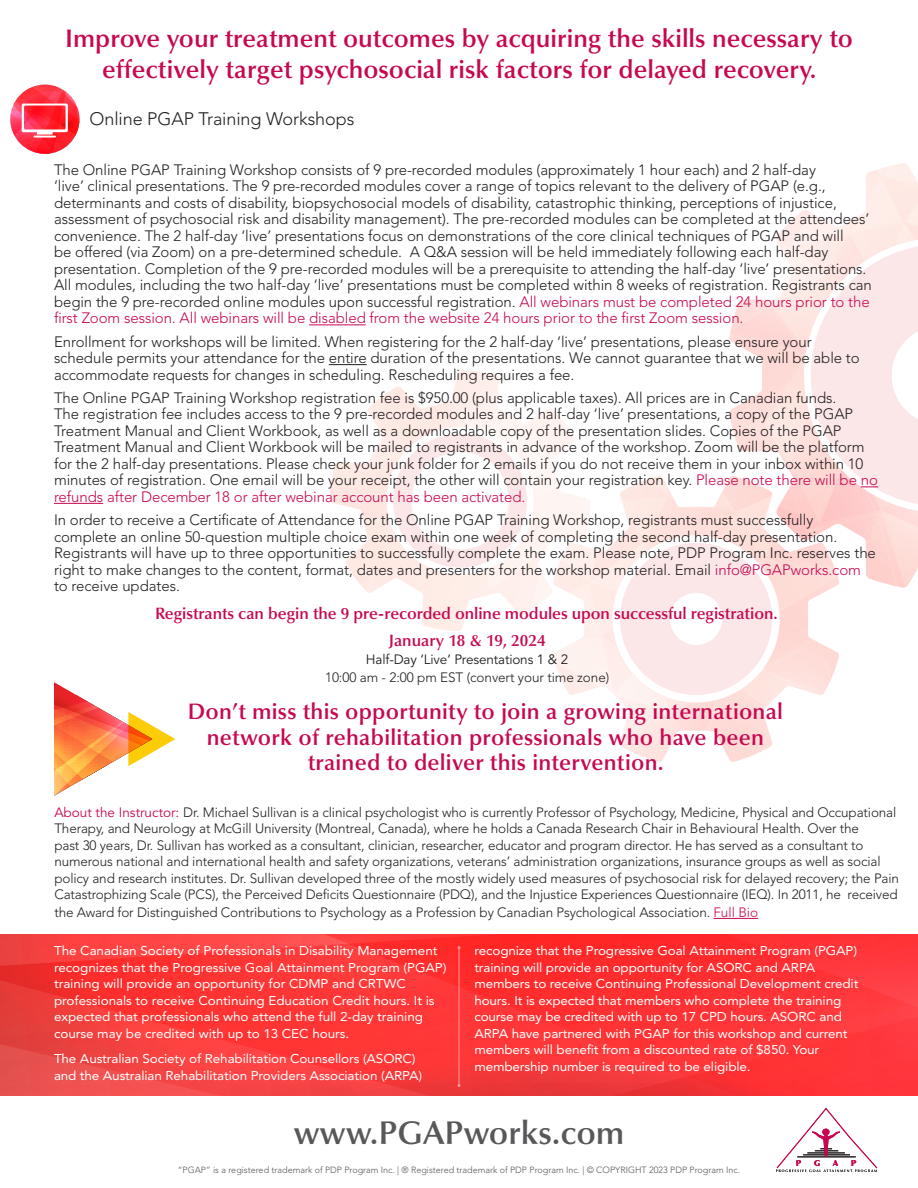
<style>
.page{position:relative;width:918px;height:1188px;background:#fff}
.page>*{position:absolute;margin:0;border:0;box-sizing:border-box;transform-origin:0 0}
.t1{font:600 33px "Optima";color:#57585a}
.t2{font:600 25.5px/30.6px "Optima";color:#c70851;text-align:center}
.t3{font:600 22.5px/25.5px "Optima";letter-spacing:.01em;color:#c70851;text-align:center}
.t4{font:300 18px "Avenir";letter-spacing:-.005em;color:#231f20}
.t5{font:600 16.5px "Optima";letter-spacing:-.005em;color:#c70851}
.t6{font:300 15px/16.5px "Avenir";letter-spacing:-.005em;color:#231f20}
.t7{font:300 13.5px/16.5px "Avenir";letter-spacing:-.01em;color:#231f20}
.t8{font:13.5px "Avenir";letter-spacing:-.01em;color:#231f20}
.t9{font:12.75px/16.5px "Avenir";letter-spacing:-.01em;color:#fff;scale:1.06 1}
.t10{font:300 9px "Avenir";color:#57585a}
.s1{color:#c70851}
.s2{font-weight:400;color:#c70851}
</style>
<div class="page">
<svg style="left:0;top:934px;width:326px;height:31px;background:#fc403f"></svg>
<svg style="left:326px;top:934px;width:592px;height:162px;background:#fe3235"></svg>
<svg style="left:0;top:965px;width:628px;height:131px;background:#f93939"></svg>
<hr style="left:459px;top:948px;width:1px;height:138px;background:#fff">
<svg style="left:54px;top:682px;width:121px;height:114px"></svg>
<svg style="left:10px;top:85px;width:69px;height:69px"></svg>
<svg style="left:776px;top:1108px;width:102px;height:64px"></svg>
<hr style="left:713px;top:918px;width:45px;height:1px;background:#c70851">
<hr style="left:309px;top:324px;width:57px;height:1px;background:#c70851">
<hr style="left:329px;top:364px;width:38px;height:1px;background:#231f20">
<svg style="left:330px;top:163px;width:588px;height:599px"></svg>
<hr style="left:54px;top:503px;width:49px;height:1px;background:#c70851">
<p class="t2" style="left:65px;top:24px;width:789px">Improve your treatment outcomes by acquiring the skills necessary to effectively target psychosocial risk factors for delayed recovery.</p>
<p class="t4" style="left:90px;top:108px;width:266px">Online PGAP Training Workshops</p>
<p class="t6" style="left:54px;top:162px;width:819px">The Online PGAP Training Workshop consists of 9 pre-recorded modules (approximately 1 hour each) and 2 half-day<br>‘live’ clinical presentations. The 9 pre-recorded modules cover a range of topics relevant to the delivery of PGAP (e.g., determinants and costs of disability, biopsychosocial models of disability, catastrophic thinking, perceptions of injustice, assessment of psychosocial risk and disability management). The pre-recorded modules can be completed at the attendees’ convenience. The 2 half-day ‘live’ presentations focus on demonstrations of the core clinical techniques of PGAP and will<br>be offered (via Zoom) on a pre-determined schedule. A Q&amp;A session will be held immediately following each half-day presentation. Completion of the 9 pre-recorded modules will be a prerequisite to attending the half-day ‘live’ presentations.<br>All modules, including the two half-day ‘live’ presentations must be completed within 8 weeks of registration. Registrants can begin the 9 pre-recorded online modules upon successful registration. <span class="s1">All webinars must be completed 24 hours prior to the first Zoom session. All webinars will be disabled from the website 24 hours prior to the first Zoom session.</span></p>
<p class="t6" style="left:54px;top:333px;width:807px">Enrollment for workshops will be limited. When registering for the 2 half-day ‘live’ presentations, please ensure your schedule permits your attendance for the entire duration of the presentations. We cannot guarantee that we will be able to accommodate requests for changes in scheduling. Rescheduling requires a fee.</p>
<p class="t6" style="left:54px;top:390px;width:826px">The Online PGAP Training Workshop registration fee is $950.00 (plus applicable taxes). All prices are in Canadian funds.<br>The registration fee includes access to the 9 pre-recorded modules and 2 half-day ‘live’ presentations, a copy of the PGAP Treatment Manual and Client Workbook, as well as a downloadable copy of the presentation slides. Copies of the PGAP Treatment Manual and Client Workbook will be mailed to registrants in advance of the workshop. Zoom will be the platform for the 2 half-day presentations. Please check your junk folder for 2 emails if you do not receive them in your inbox within 10 minutes of registration. One email will be your receipt, the other will contain your registration key. <span class="s1">Please note there will be no refunds after December 18 or after webinar account has been activated.</span></p>
<p class="t6" style="left:54px;top:512px;width:823px">In order to receive a Certificate of Attendance for the Online PGAP Training Workshop, registrants must successfully complete an online 50-question multiple choice exam within one week of completing the second half-day presentation.<br>Registrants will have up to three opportunities to successfully complete the exam. Please note, PDP Program Inc. reserves the right to make changes to the content, format, dates and presenters for the workshop material. Email <span class="s1">info@PGAPworks.com </span>to receive updates.</p>
<p class="t5" style="left:389px;top:630px;width:158px">January 18 &amp; 19, 2024</p>
<p class="t8" style="left:366px;top:651px;width:204px">Half-Day ‘Live’ Presentations 1 &amp; 2</p>
<p class="t7" style="left:325px;top:669px;width:286px">10:00 am - 2:00 pm EST (convert your time zone)</p>
<p class="t5" style="left:155px;top:604px;width:624px">Registrants can begin the 9 pre-recorded online modules upon successful registration.</p>
<p class="t3" style="left:188px;top:699px;width:597px">Don’t miss this opportunity to join a growing international network of rehabilitation professionals who have been trained to deliver this intervention.</p>
<p class="t7" style="left:54px;top:804px;width:846px"><span class="s2">About the Instructor:</span> Dr. Michael Sullivan is a clinical psychologist who is currently Professor of Psychology, Medicine, Physical and Occupational Therapy, and Neurology at McGill University (Montreal, Canada), where he holds a Canada Research Chair in Behavioural Health. Over the<br>past 30 years, Dr. Sullivan has worked as a consultant, clinician, researcher, educator and program director. He has served as a consultant to numerous national and international health and safety organizations, veterans’ administration organizations, insurance groups as well as social policy and research institutes. Dr. Sullivan developed three of the mostly widely used measures of psychosocial risk for delayed recovery; the Pain Catastrophizing Scale (PCS), the Perceived Deficits Questionnaire (PDQ), and the Injustice Experiences Questionnaire (IEQ). In 2011, he received</p>
<p class="t7" style="left:54px;top:904px;width:705px">the Award for Distinguished Contributions to Psychology as a Profession by Canadian Psychological Association. <span class="s1">Full Bio</span></p>
<p class="t9" style="left:54px;top:942px;width:372px">The Canadian Society of Professionals in Disability Management recognizes that the Progressive Goal Attainment Program (PGAP) training will provide an opportunity for CDMP and CRTWC professionals to receive Continuing Education Credit hours. It is expected that professionals who attend the full 2-day training course may be credited with up to 13 CEC hours.</p>
<p class="t9" style="left:54px;top:1050px;width:349px">The Australian Society of Rehabilitation Counsellors (ASORC) and the Australian Rehabilitation Providers Association (ARPA)</p>
<p class="t9" style="left:474px;top:942px;width:364px">recognize that the Progressive Goal Attainment Program (PGAP) training will provide an opportunity for ASORC and ARPA members to receive Continuing Professional Development credit hours. It is expected that members who complete the training course may be credited with up to 17 CPD hours. ASORC and ARPA have partnered with PGAP for this workshop and current members will benefit from a discounted rate of $850. Your membership number is required to be eligible.</p>
<p class="t1" style="left:293px;top:1114px;width:333px">www.PGAPworks.com</p>
<p class="t10" style="left:178px;top:1165px;width:564px">“PGAP” is a registered trademark of PDP Program Inc. | ® Registered trademark of PDP Program Inc. | © COPYRIGHT 2023 PDP Program Inc.</p>
</div>
